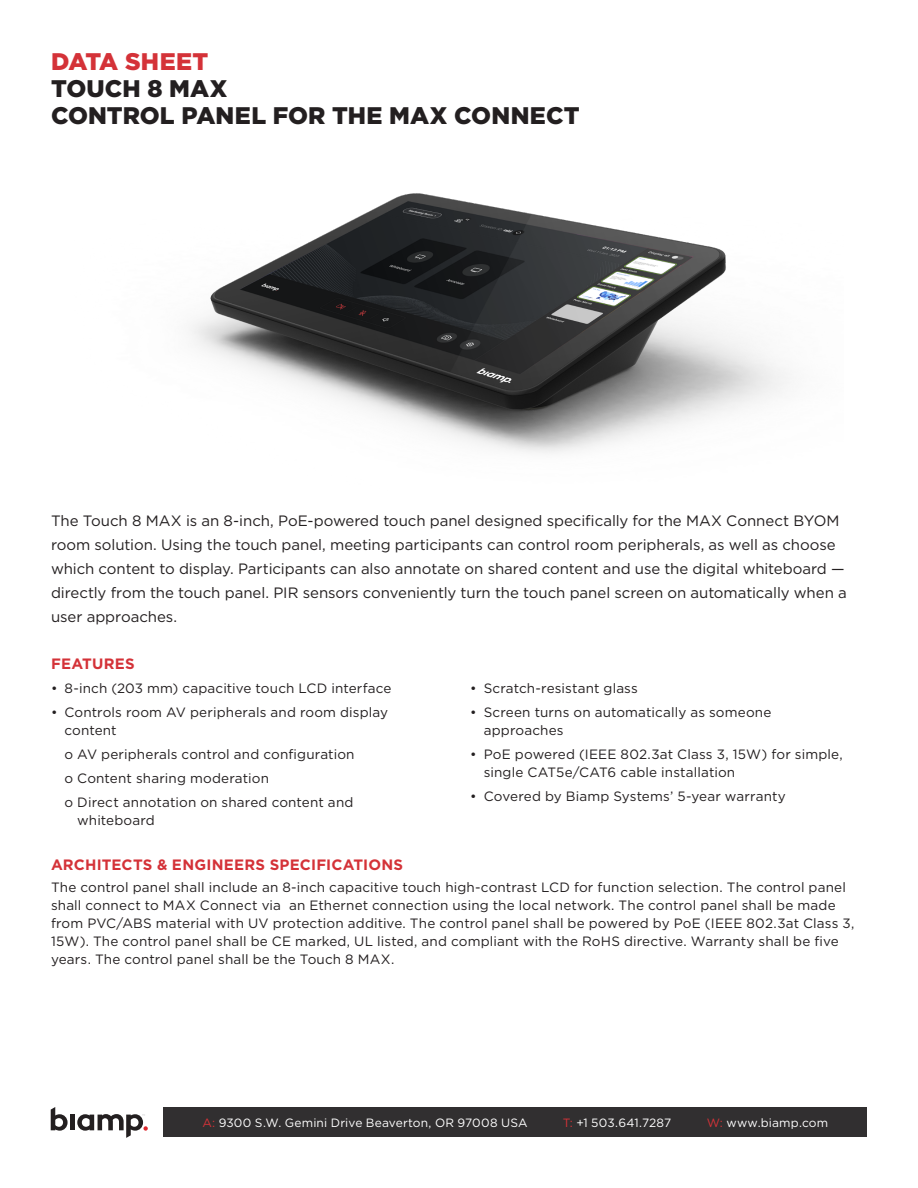
<style>
.page{position:relative;width:918px;height:1188px;background:#fff}
.page>*{position:absolute;margin:0;border:0;box-sizing:border-box;transform-origin:0 0}
.t1{font:900 24px "Gotham";letter-spacing:.005em;color:#231f20}
.t2{font:900 24px "Gotham";letter-spacing:.005em;color:#d43238}
.body_copy_-_DS{font:15px/24px "Gotham";letter-spacing:-.005em;color:#231f20}
.subhead{font:700 15px "Gotham";letter-spacing:.01em;color:#d43238}
.Paragraph_Style_2{font:13.5px/18px "Gotham";letter-spacing:.01em;color:#231f20}
.Bullet{font:13.5px/18px "Gotham";letter-spacing:.01em;color:#231f20}
.t3{font:12px "Gotham";letter-spacing:.015em;color:#fff}
.s1{color:#d43238}
</style>
<div class="page">
<div style="left:163px;top:1107px;width:704px;height:30px;background:#312f30"></div>
<svg style="left:51px;top:1107px;width:17px;height:24px"></svg>
<div style="left:70px;top:1115px;width:5px;height:15px;background:#231f20"></div>
<svg style="left:77px;top:1114px;width:71px;height:24px"></svg>
<img style="left:190px;top:193px;width:599px;height:260px">
<p class="t2" style="left:51px;top:45px;width:159px">DATA SHEET</p>
<p class="t1" style="left:51px;top:72px;width:178px">TOUCH 8 MAX</p>
<p class="t1" style="left:51px;top:99px;width:530px">CONTROL PANEL FOR THE MAX CONNECT</p>
<p class="body_copy_-_DS" style="left:51px;top:508px;width:797px">The Touch 8 MAX is an 8-inch, PoE-powered touch panel designed specifically for the MAX Connect BYOM room solution. Using the touch panel, meeting participants can control room peripherals, as well as choose which content to display. Participants can also annotate on shared content and use the digital whiteboard — directly from the touch panel. PIR sensors conveniently turn the touch panel screen on automatically when a user approaches.</p>
<p class="subhead" style="left:51px;top:654px;width:85px">FEATURES</p>
<p class="Paragraph_Style_2" style="left:51px;top:679px;width:342px">• 8-inch (203 mm) capacitive touch LCD interface</p>
<p class="Paragraph_Style_2" style="left:64px;top:703px;width:325px;text-indent:-14px">• Controls room AV peripherals and room display content</p>
<p class="Bullet" style="left:64px;top:745px;width:292px">o AV peripherals control and configuration</p>
<p class="Bullet" style="left:64px;top:769px;width:206px">o Content sharing moderation</p>
<p class="Bullet" style="left:77px;top:793px;width:278px;text-indent:-13px">o Direct annotation on shared content and whiteboard</p>
<p class="Paragraph_Style_2" style="left:470px;top:679px;width:169px">• Scratch-resistant glass</p>
<p class="Paragraph_Style_2" style="left:484px;top:703px;width:289px;text-indent:-14px">• Screen turns on automatically as someone approaches</p>
<p class="Paragraph_Style_2" style="left:484px;top:745px;width:360px;text-indent:-14px">• PoE powered (IEEE 802.3at Class 3, 15W) for simple, single CAT5e/CAT6 cable installation</p>
<p class="Paragraph_Style_2" style="left:470px;top:787px;width:317px">• Covered by Biamp Systems’ 5-year warranty</p>
<p class="subhead" style="left:51px;top:854px;width:354px">ARCHITECTS &amp; ENGINEERS SPECIFICATIONS</p>
<p class="Paragraph_Style_2" style="left:51px;top:878px;width:805px">The control panel shall include an 8-inch capacitive touch high-contrast LCD for function selection. The control panel shall connect to MAX Connect via an Ethernet connection using the local network. The control panel shall be made from PVC/ABS material with UV protection additive. The control panel shall be powered by PoE (IEEE 802.3at Class 3, 15W). The control panel shall be CE marked, UL listed, and compliant with the RoHS directive. Warranty shall be five years. The control panel shall be the Touch 8 MAX.</p>
<p class="t3" style="left:202px;top:1115px;width:327px"><span class="s1">A:</span> 9300 S.W. Gemini Drive Beaverton, OR 97008 USA</p>
<p class="t3" style="left:563px;top:1115px;width:110px"><span class="s1">T:</span> +1 503.641.7287</p>
<p class="t3" style="left:707px;top:1115px;width:123px"><span class="s1">W:</span> www.biamp.com</p>
</div>
